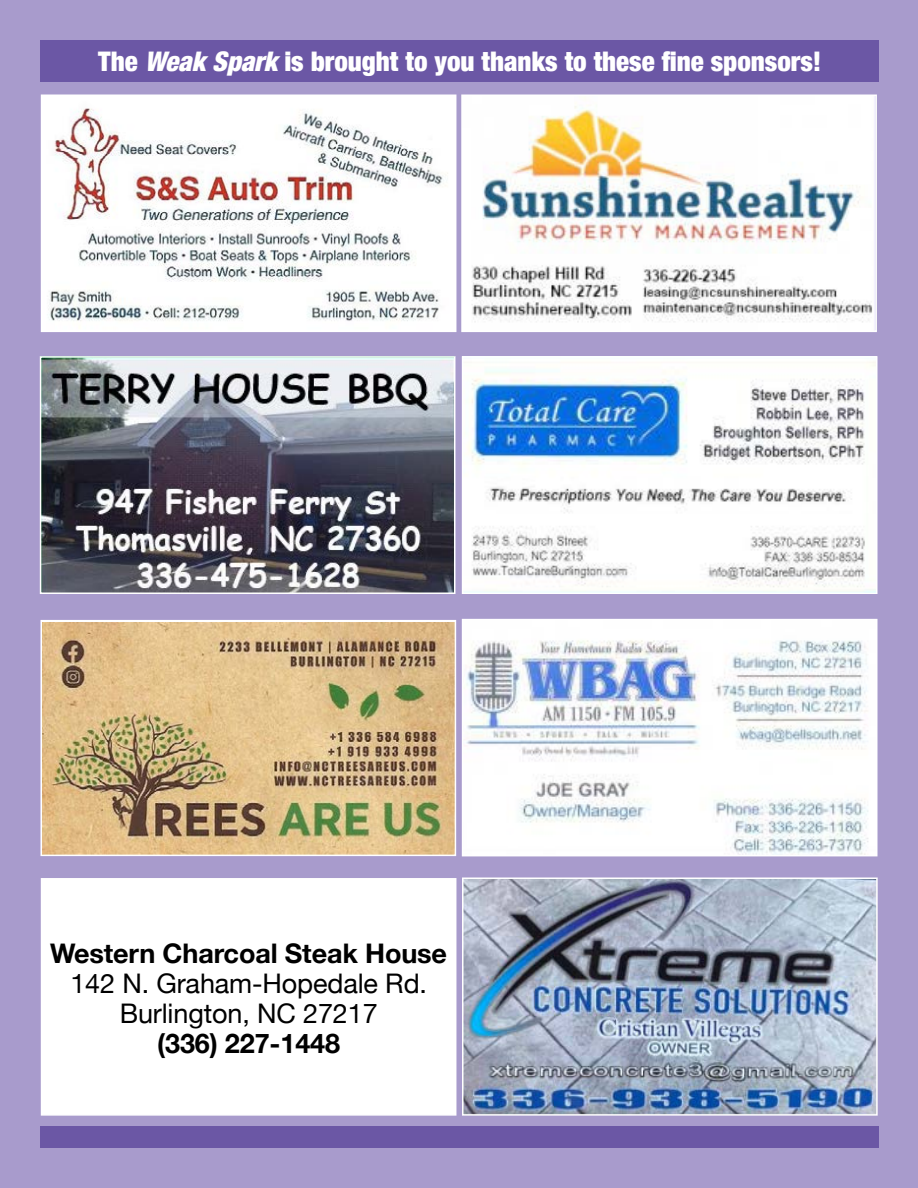
<style>
.page{position:relative;width:918px;height:1188px;background:#a89bcc}
.page>*{position:absolute;margin:0;border:0;box-sizing:border-box;transform-origin:0 0}
.t1{font:900 condensed 27px "Helvetica Neue";color:#fff}
.t2{font:27px/30px "Helvetica Neue";letter-spacing:-.005em;color:#000;text-align:center}
.t3{font:700 27px "Helvetica Neue";letter-spacing:-.005em;color:#000}
.s1{font-style:italic}
</style>
<div class="page">
<div style="left:41px;top:41px;width:838px;height:41px;background:#6b57a5"></div>
<div style="left:41px;top:1126px;width:838px;height:21px;background:#6b57a5"></div>
<img style="left:44px;top:623px;width:409px;height:230px">
<div style="left:41px;top:620px;width:415px;height:236px;border:2px solid #fff"></div>
<img style="left:465px;top:622px;width:410px;height:231px">
<div style="left:462px;top:619px;width:416px;height:237px;border:2px solid #fff"></div>
<img style="left:464px;top:97px;width:410px;height:232px">
<div style="left:461px;top:94px;width:416px;height:238px;border:2px solid #fff"></div>
<img style="left:465px;top:359px;width:410px;height:232px">
<div style="left:462px;top:356px;width:416px;height:238px;border:2px solid #fff"></div>
<img style="left:44px;top:97px;width:409px;height:232px">
<div style="left:41px;top:94px;width:415px;height:238px;border:2px solid #fff"></div>
<img style="left:43px;top:359px;width:409px;height:232px">
<div style="left:40px;top:356px;width:415px;height:238px;border:2px solid #fff"></div>
<img style="left:465px;top:881px;width:410px;height:232px">
<div style="left:462px;top:878px;width:416px;height:238px;border:2px solid #fff"></div>
<div style="left:41px;top:878px;width:415px;height:238px;background:#fff;border:2px solid #fff"></div>
<p class="t1" style="left:98px;top:51px;width:725px">The <span class="s1">Weak Spark</span> is brought to you thanks to these fine sponsors!</p>
<p class="t3" style="left:50px;top:944px;width:398px">Western Charcoal Steak House</p>
<p class="t2" style="left:70px;top:970px;width:358px">142 N. Graham-Hopedale Rd.<br>Burlington, NC 27217</p>
<p class="t3" style="left:157px;top:1034px;width:184px">(336) 227-1448</p>
</div>
